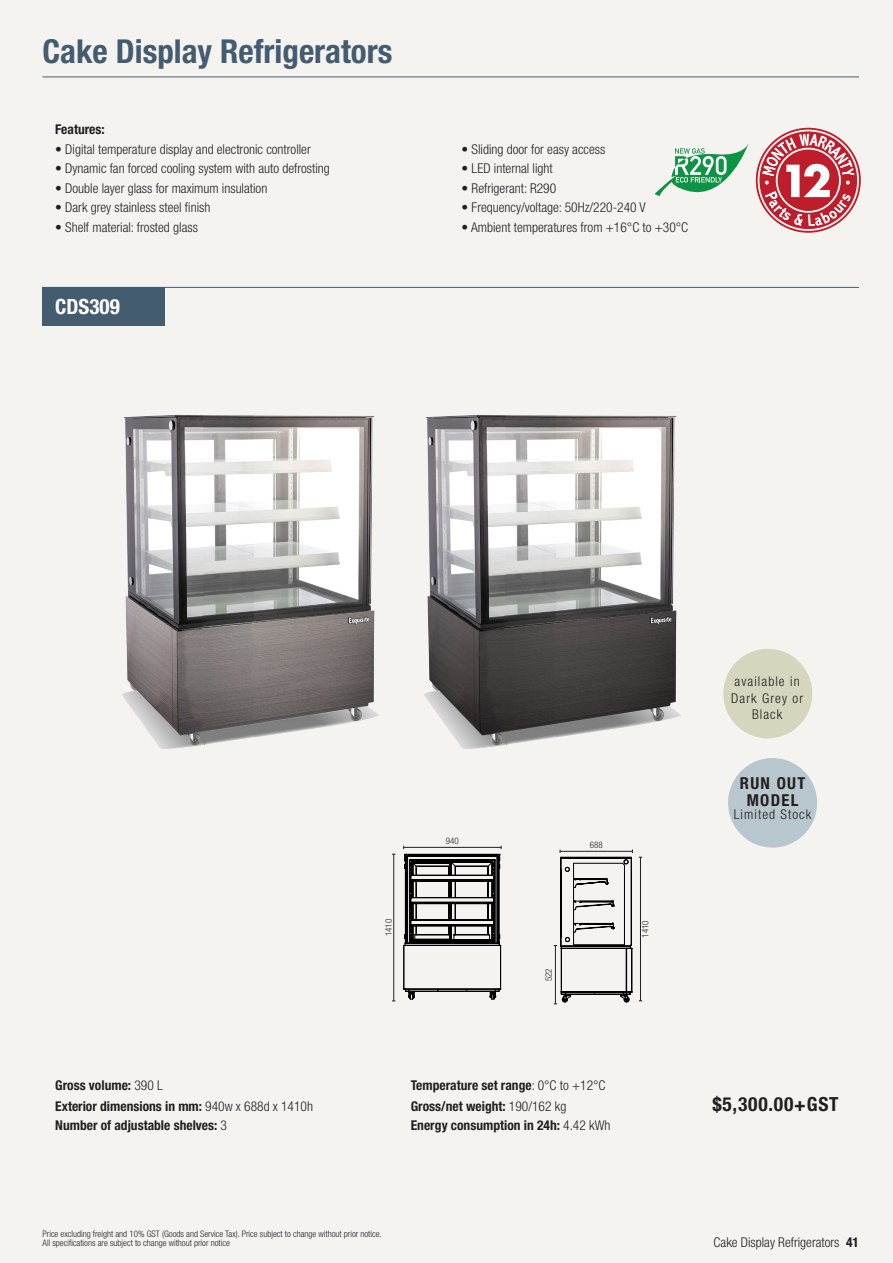
<style>
.page{position:relative;width:893px;height:1263px;background:#f5f3f0}
.page>*{position:absolute;margin:0;border:0;box-sizing:border-box;transform-origin:0 0}
.t1{font:700 condensed 33px "Helvetica Neue LT Std";color:#445c70}
.t2{font:700 condensed 21px "Helvetica Neue LT Std";color:#fff}
.t3{font:700 condensed 19.5px "Helvetica Neue LT Std";letter-spacing:.04em;color:#231f20}
.t4{font:700 condensed 16.5px/16.5px "Helvetica Neue LT Std";letter-spacing:.08em;color:#231f20;text-align:center}
.t5{font:300 condensed 13.5px "Helvetica Neue LT Std";color:#231f20}
.t6{font:700 condensed 13.5px "Helvetica Neue LT Std";color:#231f20}
.t7{font:300 condensed 13.5px/16.5px "Helvetica Neue LT Std";letter-spacing:.08em;color:#231f20;text-align:center}
.t8{font:300 condensed 9px "Helvetica Neue LT Std";color:#231f20}
.s1{font-weight:300}
.s2{font-weight:700}
</style>
<div class="page">
<div style="left:43px;top:287px;width:122px;height:39px;background:#445c70"></div>
<hr style="left:43px;top:287px;width:816px;height:1px;background:#445c70">
<hr style="left:43px;top:77px;width:816px;height:1px;background:#445c70">
<hr style="left:393px;top:854px;width:1px;height:147px;background:#231f20">
<svg style="left:403px;top:846px;width:99px;height:154px"></svg>
<hr style="left:640px;top:857px;width:1px;height:144px;background:#231f20">
<svg style="left:554px;top:850px;width:79px;height:154px"></svg>
<div style="left:756px;top:128px;width:105px;height:105px;border:2px solid #be1d2c;border-radius:50%"></div>
<svg style="left:654px;top:144px;width:95px;height:52px"></svg>
<img style="left:122px;top:415px;width:257px;height:334px">
<img style="left:424px;top:415px;width:257px;height:334px">
<div style="left:723px;top:649px;width:89px;height:89px;background:#d6d5bd;border-radius:50%"></div>
<div style="left:728px;top:758px;width:89px;height:89px;background:#b8c6cd;border-radius:50%"></div>
<svg style="left:759px;top:131px;width:98px;height:98px"></svg>
<p class="t1" style="left:43px;top:31px;width:351px">Cake Display Refrigerators</p>
<p class="t6" style="left:55px;top:121px;width:51px">Features:</p>
<p class="t5" style="left:55px;top:141px;width:257px">• Digital temperature display and electronic controller</p>
<p class="t5" style="left:55px;top:161px;width:276px">• Dynamic fan forced cooling system with auto defrosting</p>
<p class="t5" style="left:55px;top:180px;width:214px">• Double layer glass for maximum insulation</p>
<p class="t5" style="left:55px;top:200px;width:157px">• Dark grey stainless steel finish</p>
<p class="t5" style="left:55px;top:219px;width:144px">• Shelf material: frosted glass</p>
<p class="t2" style="left:55px;top:294px;width:66px">CDS309</p>
<p class="t5" style="left:462px;top:141px;width:145px">• Sliding door for easy access</p>
<p class="t5" style="left:462px;top:161px;width:93px">• LED internal light</p>
<p class="t5" style="left:462px;top:180px;width:96px">• Refrigerant: R290</p>
<p class="t5" style="left:462px;top:200px;width:186px">• Frequency/voltage: 50Hz/220-240 V</p>
<p class="t5" style="left:462px;top:219px;width:228px">• Ambient temperatures from +16°C to +30°C</p>
<p class="t8" style="left:446px;top:835px;width:14px">940</p>
<p class="t8" style="left:590px;top:839px;width:14px">688</p>
<p class="t8" style="left:383px;top:936px;width:19px;rotate:-90deg">1410</p>
<p class="t8" style="left:640px;top:938px;width:19px;rotate:-90deg">1410</p>
<p class="t8" style="left:543px;top:981px;width:14px;rotate:-90deg">522</p>
<p class="t7" style="left:731px;top:673px;width:73px">available in<br>Dark Grey or<br>Black</p>
<p class="t4" style="left:740px;top:775px;width:67px">RUN OUT<br>MODEL</p>
<p class="t7" style="left:734px;top:806px;width:79px">Limited Stock</p>
<p class="t6" style="left:55px;top:1077px;width:109px">Gross volume: <span class="s1">390 L</span></p>
<p class="t6" style="left:411px;top:1077px;width:196px">Temperature set range<span class="s1">: 0°C to +12°C</span></p>
<p class="t6" style="left:55px;top:1098px;width:259px">Exterior dimensions in mm: <span class="s1">940w x 688d x 1410h</span></p>
<p class="t6" style="left:411px;top:1098px;width:157px">Gross/net weight: <span class="s1">190/162 kg</span></p>
<p class="t3" style="left:712px;top:1092px;width:128px">$5,300.00+GST</p>
<p class="t6" style="left:55px;top:1117px;width:173px">Number of adjustable shelves: <span class="s1">3</span></p>
<p class="t6" style="left:411px;top:1117px;width:201px">Energy consumption in 24h: <span class="s1">4.42 kWh</span></p>
<p class="t8" style="left:43px;top:1228px;width:341px">Price excluding freight and 10% GST (Goods and Service Tax). Price subject to change without prior notice.</p>
<p class="t8" style="left:43px;top:1238px;width:189px">All specifications are subject to change without prior notice</p>
<p class="t5" style="left:714px;top:1234px;width:147px">Cake Display Refrigerators <span class="s2">41</span></p>
</div>
